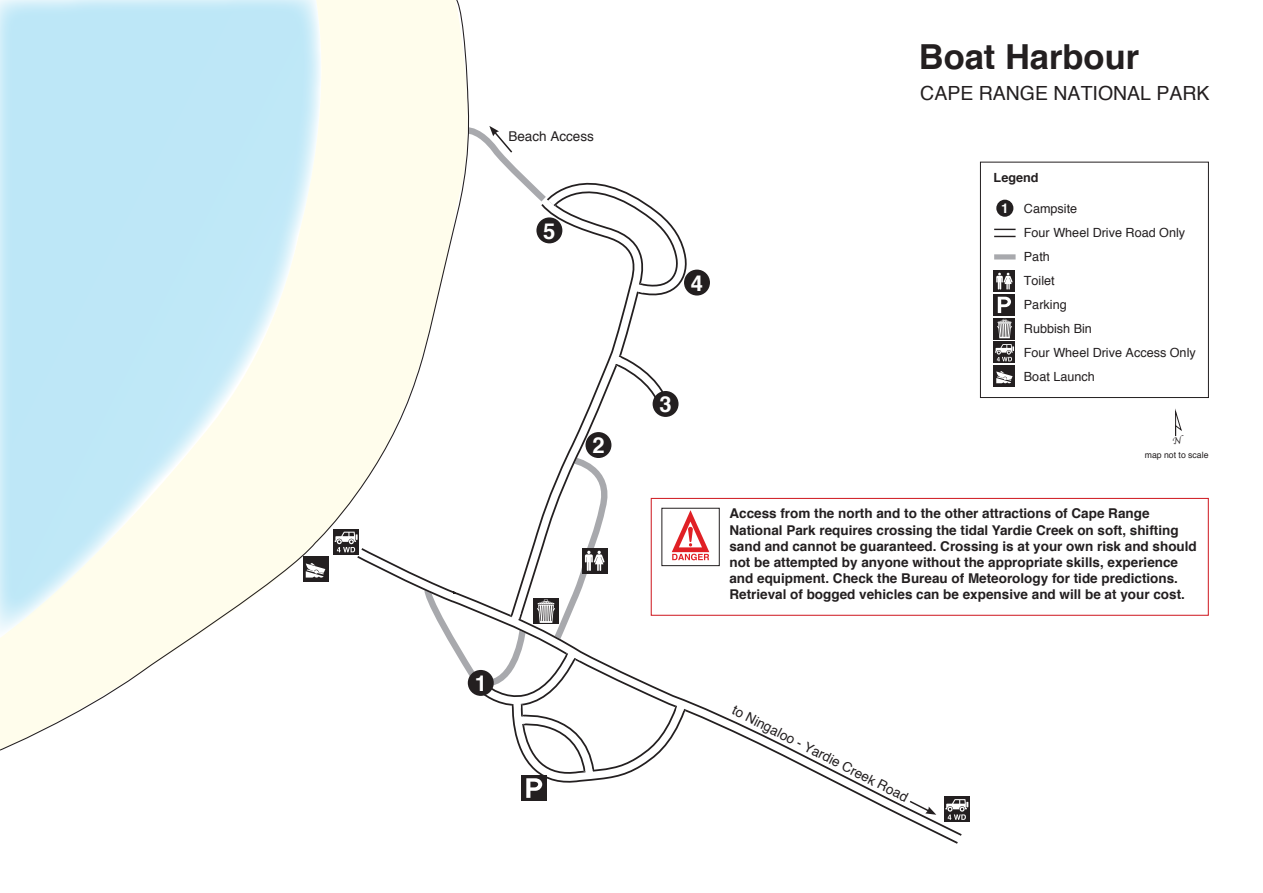
<style>
.page{position:relative;width:1263px;height:893px;background:#fff}
.page>*{position:absolute;margin:0;border:0;box-sizing:border-box;transform-origin:0 0}
.t1{font:700 34.5px "Helvetica";color:#231f20}
.t2{font:700 21.9px "Helvetica";color:#fff}
.t3{font:19.5px "Helvetica";color:#231f20}
.Paragraph_Style_1{font:700 13.5px/16.2px "Helvetica";color:#231f20}
.Paragraph_Style_1-2{font:13.5px "Helvetica";color:#231f20}
.t4{font:700 13.5px "Helvetica";color:#fff}
.t5{font:12.6px "Helvetica";color:#231f20}
.t6{font:700 12.6px "Helvetica";color:#231f20}
.t7{font:9.75px "Apple Chancery";color:#231f20}
.t8{font:8.7px "Helvetica";color:#231f20}
</style>
<div class="page">
<svg style="left:709px;top:554px;width:251px;height:290px"></svg>
<svg style="left:567px;top:298px;width:71px;height:156px"></svg>
<div style="left:521px;top:775px;width:26px;height:26px;background:#231f20"></div>
<div style="left:585px;top:432px;width:26px;height:26px;background:#231f20;border-radius:50%"></div>
<div style="left:684px;top:270px;width:26px;height:26px;background:#231f20;border-radius:50%"></div>
<div style="left:653px;top:391px;width:25px;height:26px;background:#231f20;border-radius:50%"></div>
<svg style="left:607px;top:350px;width:67px;height:60px"></svg>
<svg style="left:472px;top:126px;width:216px;height:172px"></svg>
<svg style="left:908px;top:799px;width:28px;height:16px"></svg>
<svg style="left:0;top:0;width:472px;height:751px"></svg>
<div style="left:980px;top:162px;width:229px;height:236px;border:1px solid #231f20"></div>
<div style="left:996px;top:200px;width:17px;height:17px;background:#231f20;border-radius:50%"></div>
<svg style="left:1175px;top:408px;width:7px;height:29px"></svg>
<svg style="left:994px;top:229px;width:21px;height:1px"></svg>
<svg style="left:994px;top:236px;width:21px;height:1px"></svg>
<div style="left:994px;top:254px;width:21px;height:6px;background:#a8a9ad"></div>
<div style="left:994px;top:271px;width:21px;height:21px;background:#231f20"></div>
<svg style="left:996px;top:273px;width:17px;height:17px"></svg>
<svg style="left:994px;top:294px;width:21px;height:21px"></svg>
<svg style="left:998px;top:297px;width:13px;height:16px"></svg>
<div style="left:994px;top:318px;width:21px;height:21px;background:#231f20"></div>
<svg style="left:997px;top:319px;width:15px;height:19px"></svg>
<div style="left:994px;top:365px;width:21px;height:22px;background:#231f20"></div>
<svg style="left:996px;top:371px;width:16px;height:12px"></svg>
<svg style="left:994px;top:342px;width:21px;height:21px"></svg>
<svg style="left:995px;top:344px;width:19px;height:17px"></svg>
<div style="left:944px;top:796px;width:25px;height:26px;background:#231f20"></div>
<svg style="left:945px;top:799px;width:23px;height:21px"></svg>
<svg style="left:421px;top:454px;width:288px;height:344px"></svg>
<img style="left:671px;top:510px;width:39px;height:42px">
<div style="left:662px;top:508px;width:57px;height:58px;border:1px solid #231f20"></div>
<div style="left:651px;top:498px;width:558px;height:118px;border:1px solid #d1232a"></div>
<p class="Paragraph_Style_1-2" style="left:508px;top:128px;width:87px">Beach Access</p>
<p class="t2" style="left:543px;top:213px;width:14px">5</p>
<p class="t2" style="left:592px;top:428px;width:14px">2</p>
<p class="t2" style="left:475px;top:666px;width:14px">1</p>
<p class="t1" style="left:919px;top:29px;width:222px">Boat Harbour</p>
<p class="t3" style="left:920px;top:81px;width:291px">CAPE RANGE NATIONAL PARK</p>
<p class="t2" style="left:691px;top:265px;width:14px">4</p>
<p class="t2" style="left:659px;top:387px;width:14px">3</p>
<p class="t6" style="left:994px;top:167px;width:46px">Legend</p>
<p class="t4" style="left:1001px;top:198px;width:9px">1</p>
<p class="t5" style="left:1024px;top:201px;width:55px">Campsite</p>
<p class="t5" style="left:1024px;top:225px;width:163px">Four Wheel Drive Road Only</p>
<p class="t5" style="left:1024px;top:249px;width:27px">Path</p>
<p class="t5" style="left:1024px;top:273px;width:32px">Toilet</p>
<p class="t5" style="left:1024px;top:297px;width:44px">Parking</p>
<p class="t5" style="left:1024px;top:321px;width:70px">Rubbish Bin</p>
<p class="t5" style="left:1024px;top:345px;width:173px">Four Wheel Drive Access Only</p>
<p class="t5" style="left:1024px;top:369px;width:72px">Boat Launch</p>
<p class="t7" style="left:1172px;top:433px;width:10px">N</p>
<p class="t8" style="left:1145px;top:449px;width:65px">map not to scale</p>
<p class="Paragraph_Style_1" style="left:729px;top:506px;width:469px">Access from the north and to the other attractions of Cape Range National Park requires crossing the tidal Yardie Creek on soft, shifting sand and cannot be guaranteed. Crossing is at your own risk and should not be attempted by anyone without the appropriate skills, experience and equipment. Check the Bureau of Meteorology for tide predictions.<br>Retrieval of bogged vehicles can be expensive and will be at your cost.</p>
<p class="Paragraph_Style_1-2" style="left:737px;top:702px;width:197px;rotate:27deg">to Ningaloo - Yardie Creek Road</p>
</div>
